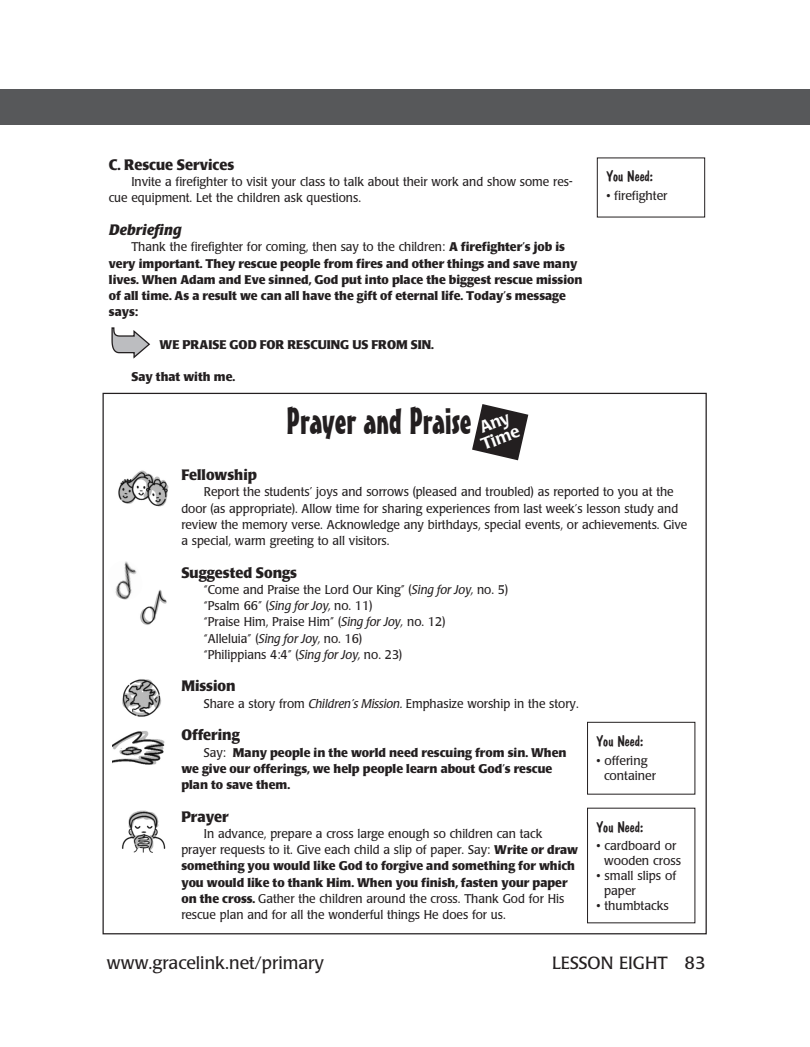
<style>
.page{position:relative;width:810px;height:1047px;background:#fff}
.page>*{position:absolute;margin:0;border:0;box-sizing:border-box;transform-origin:0 0}
.section_title{font:37.5px "Mister Earl BT";color:#231f20}
.t1{font:17.5px "Poppl Laudatio";color:#231f20}
.t2{font:500 16.62px/16.6px "Poppl Laudatio";color:#fff}
.subhead{font:700 15px "Poppl Laudatio";color:#231f20;scale:.95 1}
.You_Need_head{font:15px "Dom Casual D";color:#231f20}
.subhead-2{font:italic 700 15px "Poppl Laudatio";color:#231f20}
.body{font:12.5px/16.2px "Poppl Laudatio";color:#231f20;scale:.95 1}
.body-2{font:700 12.5px/16.2px "Poppl Laudatio";color:#231f20}
.You_Need_items{font:12.5px/15px "Poppl Laudatio";color:#231f20}
.body-Xindent{font:700 12.5px "Poppl Laudatio";color:#231f20}
.s1{font-weight:400}
.s2{font-style:italic}
.s3{font-weight:700}
</style>
<div class="page">
<div style="left:0;top:89px;width:45px;height:36px;background:#57585a"></div>
<img style="left:118px;top:470px;width:51px;height:37px">
<img style="left:115px;top:561px;width:22px;height:39px">
<img style="left:122px;top:679px;width:39px;height:38px">
<img style="left:112px;top:731px;width:53px;height:34px">
<img style="left:121px;top:810px;width:45px;height:42px">
<img style="left:137px;top:587px;width:32px;height:40px;border-radius:16px">
<div style="left:45px;top:89px;width:765px;height:36px;background:#57585a"></div>
<svg style="left:472px;top:404px;width:56px;height:56px"></svg>
<div style="left:587px;top:721px;width:108px;height:73px;border:1px solid #231f20"></div>
<div style="left:597px;top:158px;width:108px;height:59px;border:1px solid #231f20"></div>
<svg style="left:111px;top:327px;width:39px;height:31px"></svg>
<p class="subhead" style="left:109px;top:156px;width:133px">C. Rescue Services</p>
<p class="body" style="left:109px;top:174px;width:490px;text-indent:22px">Invite a firefighter to visit your class to talk about their work and show some res&shy;cue equipment. Let the children ask questions.</p>
<p class="subhead-2" style="left:109px;top:221px;width:74px">Debriefing</p>
<p class="body-2" style="left:109px;top:239px;width:475px;text-indent:22px"><span class="s1">Thank the firefighter for coming, then say to the children:</span> A firefighter’s job is very important. They rescue people from fires and other things and save many lives. When Adam and Eve sinned, God put into place the biggest rescue mission of all time. As a result we can all have the gift of eternal life. Today’s message says:</p>
<p class="body-Xindent" style="left:160px;top:337px;width:276px">WE PRAISE GOD FOR RESCUING US FROM SIN.</p>
<p class="body-2" style="left:131px;top:369px;width:105px">Say that with me.</p>
<p class="t2" style="left:473px;top:422px;width:41px;rotate:-21deg">Any<br>Time</p>
<p class="section_title" style="left:287px;top:397px;width:187px">Prayer and Praise</p>
<p class="You_Need_head" style="left:606px;top:168px;width:48px">You Need:</p>
<p class="You_Need_items" style="left:606px;top:188px;width:63px">• firefighter</p>
<p class="subhead" style="left:181px;top:466px;width:81px">Fellowship</p>
<p class="body" style="left:181px;top:484px;width:534px;text-indent:22px">Report the students’ joys and sorrows (pleased and troubled) as reported to you at the door (as appropriate). Allow time for sharing experiences from last week’s lesson study and review the memory verse. Acknowledge any birthdays, special events, or achievements. Give a special, warm greeting to all visitors.</p>
<p class="subhead" style="left:181px;top:564px;width:123px">Suggested Songs</p>
<p class="body" style="left:204px;top:581px;width:322px">“Come and Praise the Lord Our King” (<span class="s2">Sing for Joy,</span> no. 5)</p>
<p class="body" style="left:204px;top:598px;width:179px">“Psalm 66” (<span class="s2">Sing for Joy,</span> no. 11)</p>
<p class="body" style="left:204px;top:614px;width:256px">“Praise Him, Praise Him” (<span class="s2">Sing for Joy,</span> no. 12)</p>
<p class="body" style="left:204px;top:630px;width:168px">“Alleluia” (<span class="s2">Sing for Joy,</span> no. 16)</p>
<p class="body" style="left:204px;top:646px;width:210px">“Philippians 4:4” (<span class="s2">Sing for Joy,</span> no. 23)</p>
<p class="subhead" style="left:181px;top:677px;width:59px">Mission</p>
<p class="body" style="left:204px;top:695px;width:396px">Share a story from <span class="s2">Children’s Mission.</span> Emphasize worship in the story.</p>
<p class="subhead" style="left:181px;top:726px;width:63px">Offering</p>
<p class="body-2" style="left:181px;top:744px;width:387px;text-indent:22px"><span class="s1">Say:</span> Many people in the world need rescuing from sin. When we give our offerings, we help people learn about God’s rescue plan to save them.</p>
<p class="subhead" style="left:181px;top:807px;width:51px">Prayer</p>
<p class="body" style="left:181px;top:825px;width:419px;text-indent:22px">In advance, prepare a cross large enough so children can tack prayer requests to it. Give each child a slip of paper. Say: <span class="s3">Write or draw something you would like God to forgive and something for which you would like to thank Him. When you finish, fasten your paper on the cross.</span> Gather the children around the cross. Thank God for His rescue plan and for all the wonderful things He does for us.</p>
<p class="You_Need_head" style="left:597px;top:732px;width:48px">You Need:</p>
<p class="You_Need_items" style="left:604px;top:752px;width:54px;text-indent:-8px">• offering container</p>
<p class="You_Need_head" style="left:597px;top:817px;width:48px">You Need:</p>
<p class="You_Need_items" style="left:604px;top:838px;width:78px;text-indent:-8px">• cardboard or wooden cross</p>
<p class="You_Need_items" style="left:604px;top:868px;width:74px;text-indent:-8px">• small slips of paper</p>
<p class="You_Need_items" style="left:597px;top:898px;width:74px">• thumbtacks</p>
<p class="t1" style="left:107px;top:952px;width:218px">www.gracelink.net/primary</p>
<p class="t1" style="left:552px;top:952px;width:155px">LESSON EIGHT 83</p>
</div>
